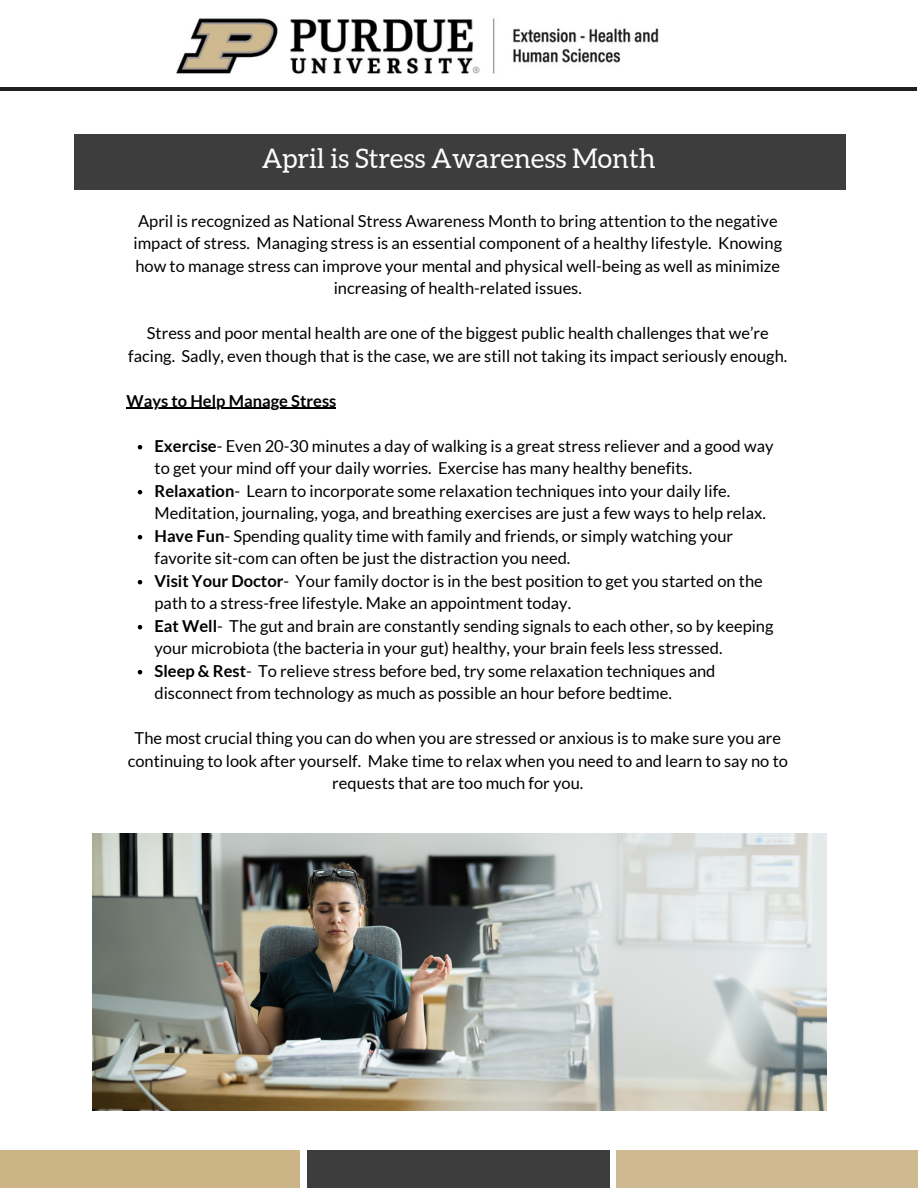
<style>
.page{position:relative;width:918px;height:1188px;background:#fff}
.page>*{position:absolute;margin:0;border:0;box-sizing:border-box;transform-origin:0 0}
.t1{font:27px "Aleo";color:#fdfdfd}
.t2{font:16.5px/22.5px "Lato";color:#000;text-align:center}
.t3{font:700 16.5px "Lato";color:#000}
.s1{font-weight:700}
</style>
<div class="page">
<div style="left:0;top:1151px;width:300px;height:37px;background:#cbb587"></div>
<div style="left:307px;top:1151px;width:302px;height:37px;background:#3d3d3d"></div>
<div style="left:617px;top:1151px;width:301px;height:37px;background:#cfb991"></div>
<hr style="left:0;top:87px;width:917px;height:4px;background:#231f20">
<div style="left:74px;top:134px;width:772px;height:55px;background:#3d3d3d"></div>
<hr style="left:127px;top:408px;width:209px;height:1px;background:#000">
<svg style="left:138px;top:445px;width:4px;height:4px"></svg>
<svg style="left:138px;top:490px;width:4px;height:4px"></svg>
<svg style="left:138px;top:535px;width:4px;height:4px"></svg>
<svg style="left:138px;top:580px;width:4px;height:4px"></svg>
<svg style="left:138px;top:625px;width:4px;height:4px"></svg>
<svg style="left:138px;top:670px;width:4px;height:4px"></svg>
<img style="left:92px;top:834px;width:735px;height:277px">
<img style="left:176px;top:18px;width:483px;height:56px">
<h1 class="t1" style="left:262px;top:144px;width:396px">April is Stress Awareness Month</h1>
<p class="t2" style="left:134px;top:209px;width:650px">April is recognized as National Stress Awareness Month to bring attention to the negative impact of stress. Managing stress is an essential component of a healthy lifestyle. Knowing how to manage stress can improve your mental and physical well-being as well as minimize increasing of health-related issues.</p>
<p class="t2" style="left:128px;top:322px;width:661px">Stress and poor mental health are one of the biggest public health challenges that we’re facing. Sadly, even though that is the case, we are still not taking its impact seriously enough.</p>
<p class="t3" style="left:127px;top:390px;width:211px">Ways to Help Manage Stress</p>
<p class="t2" style="left:155px;top:434px;width:621px;text-align:left"><span class="s1">Exercise</span>- Even 20-30 minutes a day of walking is a great stress reliever and a good way to get your mind off your daily worries. Exercise has many healthy benefits.<br><span class="s1">Relaxation</span>- Learn to incorporate some relaxation techniques into your daily life.<br>Meditation, journaling, yoga, and breathing exercises are just a few ways to help relax.<br><span class="s1">Have Fun</span>- Spending quality time with family and friends, or simply watching your favorite sit-com can often be just the distraction you need.<br><span class="s1">Visit Your Doctor</span>- Your family doctor is in the best position to get you started on the path to a stress-free lifestyle. Make an appointment today.<br><span class="s1">Eat Well</span>- The gut and brain are constantly sending signals to each other, so by keeping your microbiota (the bacteria in your gut) healthy, your brain feels less stressed.<br><span class="s1">Sleep &amp; Rest</span>- To relieve stress before bed, try some relaxation techniques and disconnect from technology as much as possible an hour before bedtime.</p>
<p class="t2" style="left:128px;top:727px;width:662px">The most crucial thing you can do when you are stressed or anxious is to make sure you are continuing to look after yourself. Make time to relax when you need to and learn to say no to requests that are too much for you.</p>
</div>
